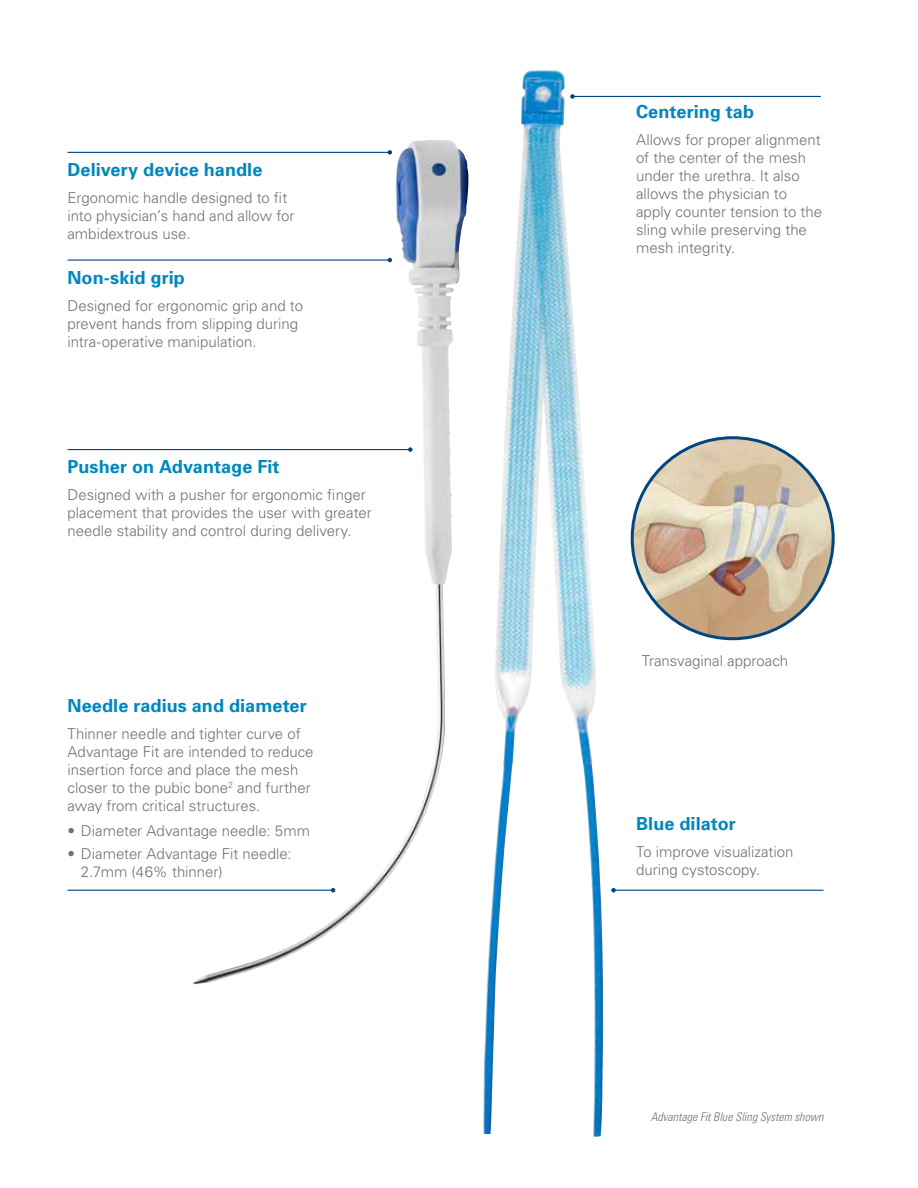
<style>
.page{position:relative;width:918px;height:1188px;background:#fff}
.page>*{position:absolute;margin:0;border:0;box-sizing:border-box;transform-origin:0 0}
.t1{font:700 18px "Univers";letter-spacing:.005em;color:#0087bc}
.t2{font:300 15px/18px "Univers";color:#6a747b}
.t3{font:italic 300 condensed 12px "Univers";color:#6a747b}
</style>
<div class="page">
<img style="left:483px;top:70px;width:123px;height:1067px">
<img style="left:192px;top:140px;width:261px;height:844px">
<img style="left:632px;top:438px;width:201px;height:201px;border-radius:100px">
<hr style="left:67px;top:152px;width:323px;height:1px;background:#00467f">
<svg style="left:388px;top:150px;width:4px;height:5px"></svg>
<hr style="left:67px;top:449px;width:343px;height:1px;background:#00467f">
<svg style="left:408px;top:447px;width:5px;height:5px"></svg>
<hr style="left:67px;top:259px;width:323px;height:2px;background:#00467f">
<svg style="left:388px;top:258px;width:4px;height:4px"></svg>
<hr style="left:614px;top:890px;width:210px;height:1px;background:#00467f">
<svg style="left:611px;top:888px;width:5px;height:4px"></svg>
<hr style="left:67px;top:890px;width:266px;height:1px;background:#00467f">
<svg style="left:331px;top:888px;width:4px;height:4px"></svg>
<hr style="left:572px;top:96px;width:249px;height:1px;background:#00467f">
<svg style="left:570px;top:94px;width:5px;height:5px"></svg>
<p class="t1" style="left:67px;top:158px;width:196px">Delivery device handle</p>
<p class="t2" style="left:67px;top:188px;width:229px">Ergonomic handle designed to fit into physician’s hand and allow for ambidextrous use.</p>
<p class="t1" style="left:67px;top:266px;width:119px">Non-skid grip</p>
<p class="t2" style="left:67px;top:296px;width:237px">Designed for ergonomic grip and to prevent hands from slipping during intra-operative manipulation.</p>
<p class="t1" style="left:67px;top:455px;width:214px">Pusher on Advantage Fit</p>
<p class="t2" style="left:67px;top:486px;width:306px">Designed with a pusher for ergonomic finger placement that provides the user with greater needle stability and control during delivery.</p>
<p class="t1" style="left:67px;top:694px;width:241px">Needle radius and diameter</p>
<p class="t2" style="left:67px;top:725px;width:248px">Thinner needle and tighter curve of Advantage Fit are intended to reduce insertion force and place the mesh closer to the pubic bone<sup>2</sup> and further away from critical structures.</p>
<p class="t2" style="left:67px;top:821px;width:244px">• Diameter Advantage needle: 5mm</p>
<p class="t2" style="left:81px;top:844px;width:212px;text-indent:-14px">• Diameter Advantage Fit needle:<br>2.7mm (46% thinner)</p>
<p class="t1" style="left:636px;top:100px;width:119px">Centering tab</p>
<p class="t2" style="left:636px;top:130px;width:187px">Allows for proper alignment of the center of the mesh under the urethra. It also allows the physician to apply counter tension to the sling while preserving the mesh integrity.</p>
<p class="t2" style="left:642px;top:651px;width:148px">Transvaginal approach</p>
<p class="t1" style="left:636px;top:812px;width:101px">Blue dilator</p>
<p class="t2" style="left:636px;top:842px;width:159px">To improve visualization during cystoscopy.</p>
<p class="t3" style="left:651px;top:1109px;width:174px">Advantage Fit Blue Sling System shown</p>
</div>
